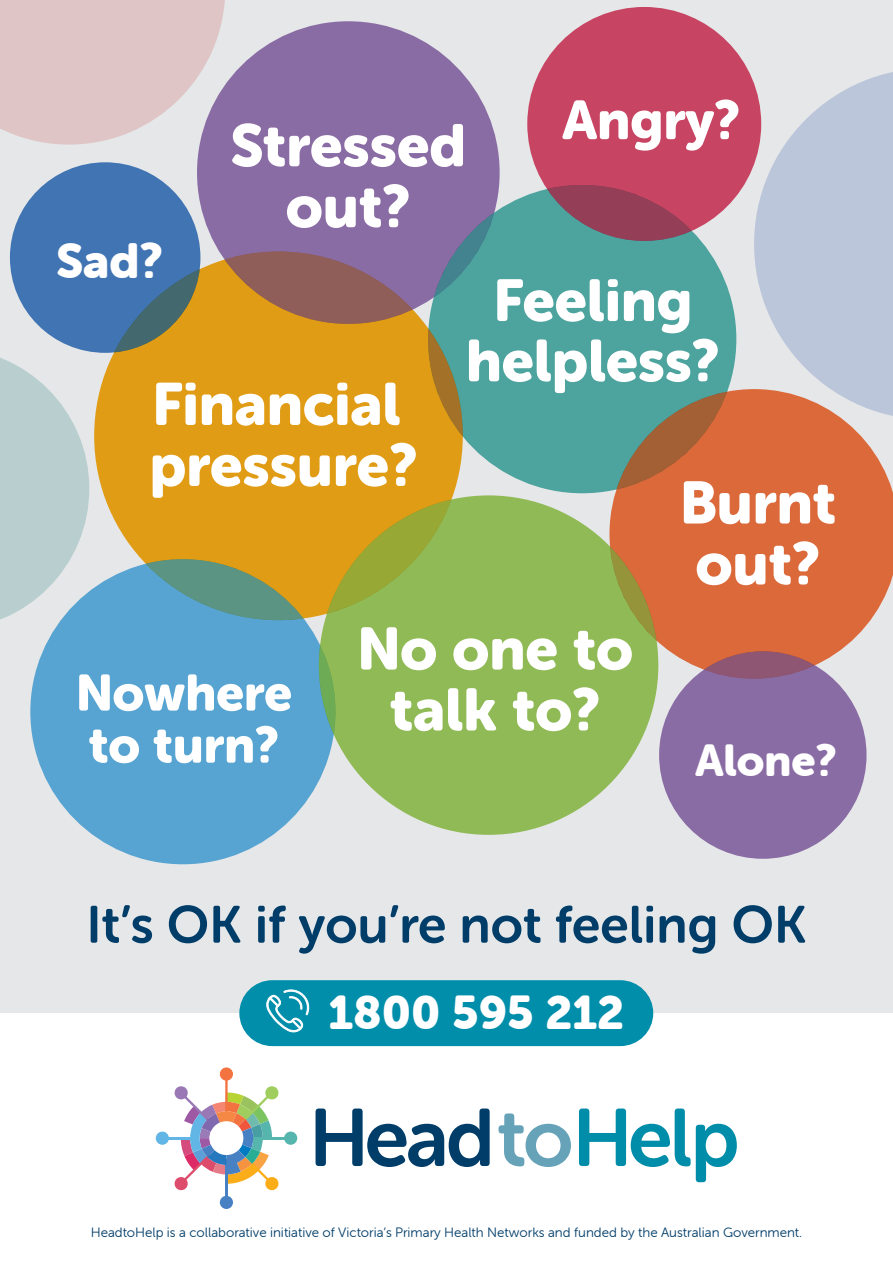
<style>
.page{position:relative;width:893px;height:1263px;background:#fff}
.page>*{position:absolute;margin:0;border:0;box-sizing:border-box;transform-origin:0 0}
.t1{font:59.25px/60.9px "Museo Sans Rounded 900";color:#fff;text-align:center}
.t2{font:58.5px/60.3px "Museo Sans Rounded 900";color:#fff;text-align:center}
.t3{font:54.45px "Museo Sans Rounded 900";color:#fff}
.t4{font:52.05px "Museo Sans Rounded 700";color:#003d69}
.t5{font:50.7px/52.1px "Museo Sans Rounded 900";color:#fff}
.t6{font:48.6px "Museo Sans Rounded 900";color:#fff}
.t7{font:46.65px "Museo Sans Rounded 900";color:#fff}
.t8{font:44.1px "Museo Sans Rounded 900";color:#fff}
.t9{font:13.5px "Museo Sans Rounded 300";color:#003d69}
</style>
<div class="page">
<div style="left:0;top:0;width:893px;height:1012px;background:#e6e7e9"></div>
<div style="left:319px;top:495px;width:339px;height:340px;background:#90ba55;border-radius:50%"></div>
<div style="left:10px;top:162px;width:190px;height:191px;background:#4074b2;border-radius:50%"></div>
<div style="left:527px;top:7px;width:234px;height:234px;background:#c74462;border-radius:50%"></div>
<div style="left:659px;top:651px;width:207px;height:208px;background:#8a6ca5;border-radius:50%"></div>
<hr style="left:225px;top:1079px;width:3px;height:33px;background:#f37340">
<hr style="left:167px;top:1137px;width:30px;height:2px;background:#61b6e6">
<hr style="left:251px;top:1137px;width:35px;height:2px;background:#56b5ad">
<hr style="left:225px;top:1159px;width:3px;height:39px;background:#4881c3">
<div style="left:220px;top:1067px;width:13px;height:14px;background:#f37440;border-radius:50%"></div>
<div style="left:220px;top:1196px;width:13px;height:13px;background:#4881c3;border-radius:50%"></div>
<div style="left:284px;top:1131px;width:13px;height:14px;background:#56b5ad;border-radius:50%"></div>
<div style="left:156px;top:1131px;width:13px;height:14px;background:#61b6e6;border-radius:50%"></div>
<svg style="left:174px;top:1085px;width:105px;height:106px"></svg>
<svg style="left:316px;top:1108px;width:174px;height:59px"></svg>
<svg style="left:498px;top:1113px;width:73px;height:54px"></svg>
<svg style="left:579px;top:1108px;width:158px;height:74px"></svg>
<svg style="left:754px;top:72px;width:139px;height:317px;fill:#bcc6da"></svg>
<svg style="left:0;top:0;width:225px;height:145px;background:#e0cacb"></svg>
<svg style="left:0;top:348px;width:89px;height:272px"></svg>
<div style="left:197px;top:21px;width:303px;height:303px;background:#8a6ca5;border-radius:50%"></div>
<div style="left:428px;top:185px;width:308px;height:308px;background:#4da39e;border-radius:50%"></div>
<div style="left:30px;top:559px;width:305px;height:305px;background:#57a4d2;border-radius:50%"></div>
<div style="left:94px;top:252px;width:369px;height:368px;background:#e19c16;border-radius:50%"></div>
<svg style="left:609px;top:389px;width:284px;height:290px;fill:#db693a"></svg>
<div style="left:239px;top:980px;width:414px;height:66px;background:#008eaa;border-radius:33px"></div>
<svg style="left:266px;top:989px;width:44px;height:44px"></svg>
<svg style="left:547px;top:185px;width:145px;height:56px"></svg>
<svg style="left:434px;top:213px;width:60px;height:84px"></svg>
<svg style="left:616px;top:392px;width:111px;height:97px"></svg>
<svg style="left:428px;top:329px;width:35px;height:107px"></svg>
<svg style="left:225px;top:252px;width:188px;height:72px"></svg>
<svg style="left:114px;top:269px;width:86px;height:83px"></svg>
<svg style="left:146px;top:559px;width:157px;height:61px"></svg>
<svg style="left:327px;top:499px;width:124px;height:115px"></svg>
<svg style="left:319px;top:645px;width:16px;height:89px"></svg>
<svg style="left:610px;top:547px;width:47px;height:94px"></svg>
<svg style="left:704px;top:651px;width:111px;height:28px;background:#9d5c6e"></svg>
<h1 class="t1" style="left:230px;top:115px;width:237px">Stressed out?</h1>
<h3 class="t3" style="left:562px;top:89px;width:180px">Angry?</h3>
<h3 class="t6" style="left:56px;top:233px;width:108px">Sad?</h3>
<h1 class="t1" style="left:150px;top:374px;width:270px;text-align:left">Financial pressure?</h1>
<h2 class="t2" style="left:466px;top:271px;width:255px">Feeling helpless?</h2>
<h1 class="t1" style="left:680px;top:473px;width:158px;text-align:left">Burnt out?</h1>
<h3 class="t5" style="left:76px;top:667px;width:218px">Nowhere to turn?</h3>
<h1 class="t1" style="left:357px;top:619px;width:278px">No one to talk to?</h1>
<h3 class="t8" style="left:695px;top:735px;width:143px">Alone?</h3>
<h3 class="t4" style="left:86px;top:896px;width:722px">It’s OK if you’re not feeling OK</h3>
<h3 class="t7" style="left:328px;top:987px;width:297px">1800 595 212</h3>
<p class="t9" style="left:91px;top:1225px;width:713px">HeadtoHelp is a collaborative initiative of Victoria’s Primary Health Networks and funded by the Australian Government.</p>
</div>
